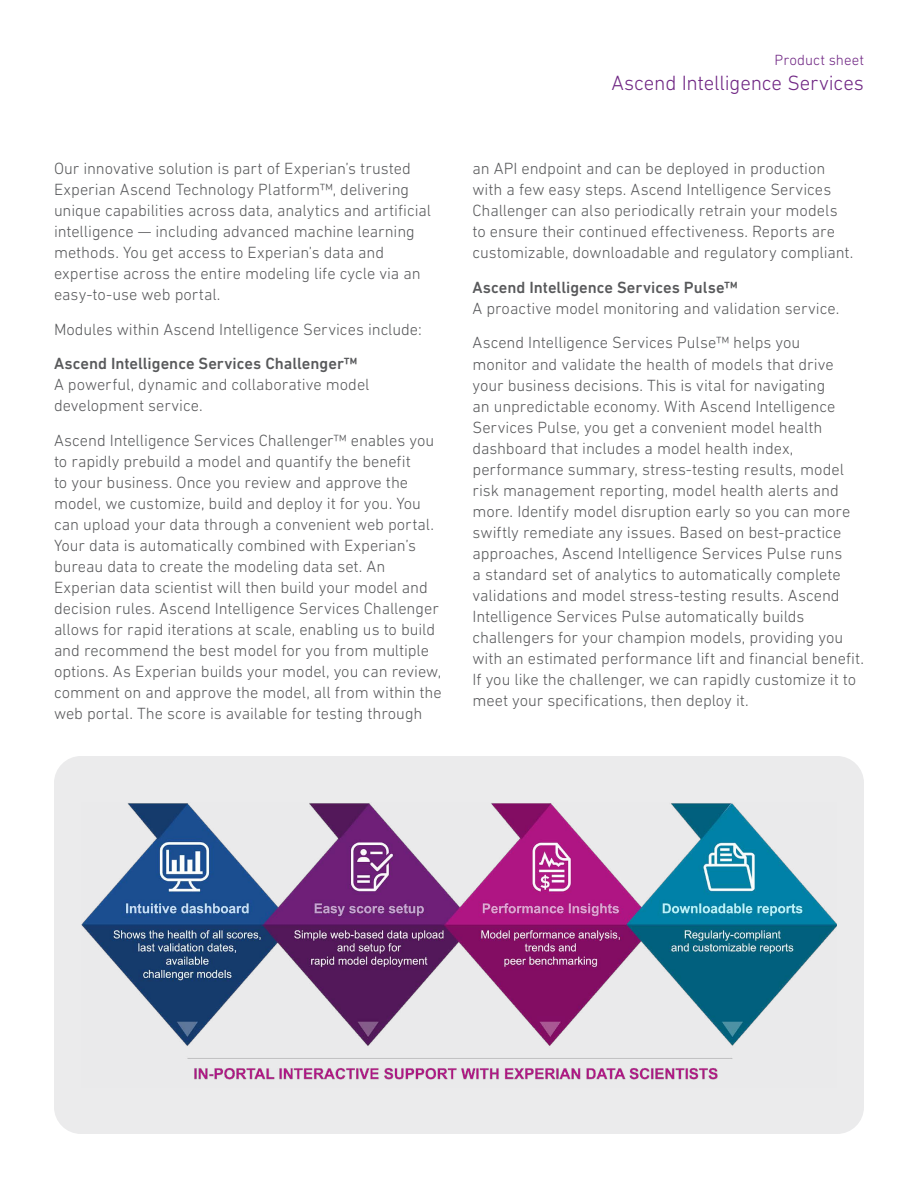
<style>
.page{position:relative;width:918px;height:1188px;background:#fff}
.page>*{position:absolute;margin:0;border:0;box-sizing:border-box;transform-origin:0 0}
.t1{font:300 21px "DIN Next W1 G";letter-spacing:-.01em;color:#702784}
.t2{font:300 16.5px/21px "DIN Next W1 G";letter-spacing:-.005em;color:#58595b}
.t3{font:500 16.5px "DIN Next W1 G";color:#58595b}
.t4{font:300 15px "DIN Next W1 G";letter-spacing:.005em;color:#702784}
</style>
<div class="page">
<div style="left:54px;top:756px;width:810px;height:378px;background:#ebebec;border-radius:27px"></div>
<img style="left:81px;top:803px;width:756px;height:277px">
<p class="t2" style="left:54px;top:158px;width:379px">Our innovative solution is part of Experian’s trusted Experian Ascend Technology Platform™, delivering unique capabilities across data, analytics and artificial intelligence — including advanced machine learning methods. You get access to Experian’s data and expertise across the entire modeling life cycle via an easy-to-use web portal.</p>
<p class="t2" style="left:54px;top:319px;width:369px">Modules within Ascend Intelligence Services include:</p>
<p class="t3" style="left:54px;top:354px;width:305px">Ascend Intelligence Services Challenger™</p>
<p class="t2" style="left:54px;top:374px;width:317px">A powerful, dynamic and collaborative model development service.</p>
<p class="t2" style="left:54px;top:430px;width:389px">Ascend Intelligence Services Challenger™ enables you to rapidly prebuild a model and quantify the benefit<br>to your business. Once you review and approve the model, we customize, build and deploy it for you. You can upload your data through a convenient web portal.<br>Your data is automatically combined with Experian’s bureau data to create the modeling data set. An Experian data scientist will then build your model and decision rules. Ascend Intelligence Services Challenger allows for rapid iterations at scale, enabling us to build and recommend the best model for you from multiple options. As Experian builds your model, you can review, comment on and approve the model, all from within the web portal. The score is available for testing through</p>
<p class="t4" style="left:775px;top:52px;width:91px">Product sheet</p>
<p class="t1" style="left:611px;top:71px;width:254px">Ascend Intelligence Services</p>
<p class="t2" style="left:473px;top:158px;width:382px">an API endpoint and can be deployed in production with a few easy steps. Ascend Intelligence Services Challenger can also periodically retrain your models to ensure their continued effectiveness. Reports are customizable, downloadable and regulatory compliant.</p>
<p class="t3" style="left:473px;top:278px;width:267px">Ascend Intelligence Services Pulse™</p>
<p class="t2" style="left:473px;top:291px;width:368px;line-height:34.5px">A proactive model monitoring and validation service.<br>Ascend Intelligence Services Pulse™ helps you</p>
<p class="t2" style="left:473px;top:353px;width:393px">monitor and validate the health of models that drive your business decisions. This is vital for navigating<br>an unpredictable economy. With Ascend Intelligence Services Pulse, you get a convenient model health dashboard that includes a model health index, performance summary, stress-testing results, model risk management reporting, model health alerts and more. Identify model disruption early so you can more swiftly remediate any issues. Based on best-practice approaches, Ascend Intelligence Services Pulse runs<br>a standard set of analytics to automatically complete validations and model stress-testing results. Ascend Intelligence Services Pulse automatically builds challengers for your champion models, providing you with an estimated performance lift and financial benefit.<br>If you like the challenger, we can rapidly customize it to meet your specifications, then deploy it.</p>
</div>
